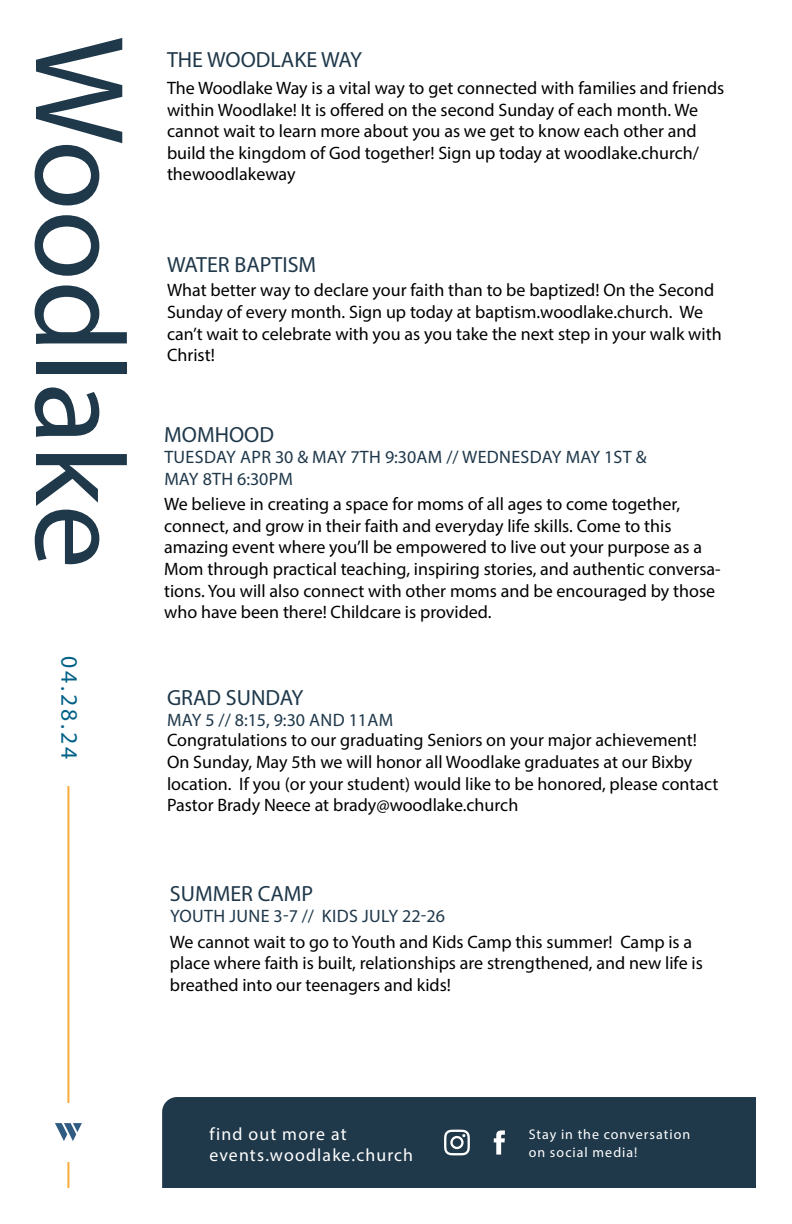
<style>
.page{position:relative;width:792px;height:1224px;background:#fff}
.page>*{position:absolute;margin:0;border:0;box-sizing:border-box;transform-origin:0 0}
.t1{font:128px "Myriad Pro";color:#1f384a}
.t2{font:23.6px "Myriad Pro";color:#006186}
.t3{font:22px "Myriad Pro";color:#1f384a}
.t4{font:18px/21.6px "Myriad Pro";color:#000}
.t5{font:18px/21.6px "Myriad Pro";letter-spacing:.015em;color:#1f384a}
.t6{font:17.8px/21.4px "Myriad Pro";letter-spacing:.06em;color:#fff}
.t7{font:14px/18px "Myriad Pro";letter-spacing:.07em;color:#fff}
</style>
<div class="page">
<hr style="left:67px;top:786px;width:2px;height:402px;background:#fbaa3b">
<div style="left:162px;top:1097px;width:594px;height:91px;background:#1f384a"></div>
<svg style="left:444px;top:1130px;width:26px;height:25px"></svg>
<svg style="left:494px;top:1130px;width:11px;height:25px"></svg>
<div style="left:39px;top:1103px;width:58px;height:58px;background:#fff"></div>
<svg style="left:55px;top:1123px;width:27px;height:18px"></svg>
<h1 class="t1" style="left:158px;top:36px;width:534px;rotate:90deg">Woodlake</h1>
<h2 class="t2" style="left:84px;top:656px;width:105px;rotate:90deg">04.28.24</h2>
<p class="t3" style="left:167px;top:46px;width:197px">THE WOODLAKE WAY</p>
<p class="t4" style="left:167px;top:77px;width:559px">The Woodlake Way is a vital way to get connected with families and friends within Woodlake! It is offered on the second Sunday of each month. We cannot wait to learn more about you as we get to know each other and build the kingdom of God together! Sign up today at woodlake.church/ thewoodlakeway</p>
<p class="t3" style="left:167px;top:251px;width:151px">WATER BAPTISM</p>
<p class="t4" style="left:167px;top:279px;width:556px">What better way to declare your faith than to be baptized! On the Second Sunday of every month. Sign up today at baptism.woodlake.church. We can’t wait to celebrate with you as you take the next step in your walk with Christ!</p>
<p class="t3" style="left:164px;top:421px;width:111px">MOMHOOD</p>
<p class="t5" style="left:164px;top:446px;width:484px">TUESDAY APR 30 &amp; MAY 7TH 9:30AM // WEDNESDAY MAY 1ST &amp;<br>MAY 8TH 6:30PM</p>
<p class="t4" style="left:164px;top:493px;width:558px">We believe in creating a space for moms of all ages to come together, connect, and grow in their faith and everyday life skills. Come to this amazing event where you’ll be empowered to live out your purpose as a Mom through practical teaching, inspiring stories, and authentic conversa&shy;tions. You will also connect with other moms and be encouraged by those who have been there! Childcare is provided.</p>
<p class="t3" style="left:167px;top:684px;width:138px">GRAD SUNDAY</p>
<p class="t5" style="left:167px;top:709px;width:227px">MAY 5 // 8:15, 9:30 AND 11AM</p>
<p class="t4" style="left:167px;top:729px;width:553px">Congratulations to our graduating Seniors on your major achievement!<br>On Sunday, May 5th we will honor all Woodlake graduates at our Bixby location. If you (or your student) would like to be honored, please contact Pastor Brady Neece at brady@woodlake.church</p>
<p class="t3" style="left:170px;top:880px;width:145px">SUMMER CAMP</p>
<p class="t5" style="left:170px;top:905px;width:276px">YOUTH JUNE 3-7 // KIDS JULY 22-26</p>
<p class="t4" style="left:170px;top:930px;width:534px">We cannot wait to go to Youth and Kids Camp this summer! Camp is a place where faith is built, relationships are strengthened, and new life is breathed into our teenagers and kids!</p>
<p class="t6" style="left:209px;top:1123px;width:205px">find out more at events.woodlake.church</p>
<p class="t7" style="left:529px;top:1125px;width:163px">Stay in the conversation on social media!</p>
</div>
